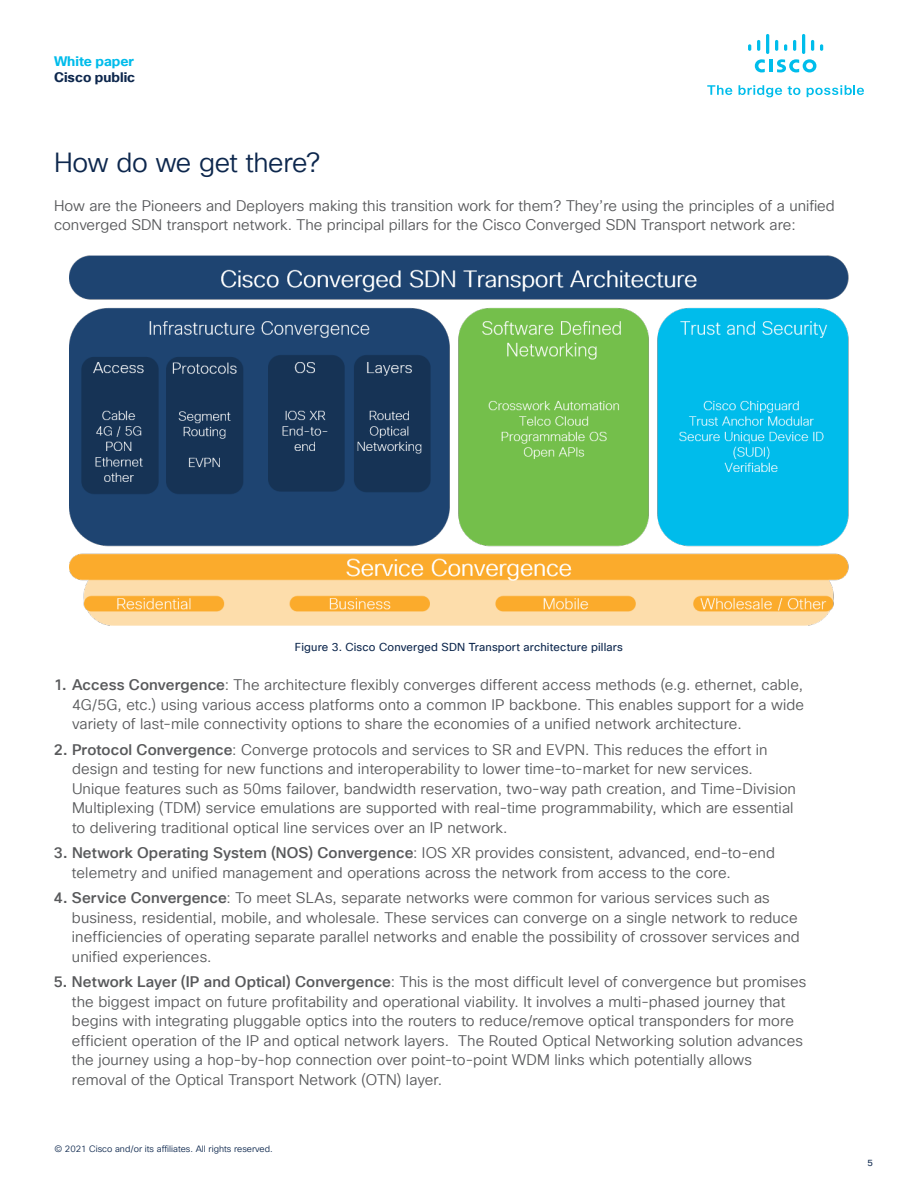
<style>
.page{position:relative;width:918px;height:1188px;background:#fff}
.page>*{position:absolute;margin:0;border:0;box-sizing:border-box;transform-origin:0 0}
.t1{font:27px "Cisco Sans TT Light";letter-spacing:-.015em;color:#0d274d}
.t2{font:15px/19.5px "Cisco Sans TT Light";letter-spacing:.005em;color:#58595b}
.t3{font:700 13.5px "Cisco Sans TT";color:#0d274d}
.t4{font:700 13.5px "Cisco Sans TT";color:#00bceb}
.t5{font:11.25px "Cisco Sans TT";letter-spacing:.015em;color:#0d274d}
.t6{font:9px "Cisco Sans TT Light";color:#0d274d}
.t7{font:9px "Cisco Sans TT";color:#0d274d}
.s1{font-family:"Cisco Sans TT";font-weight:500}
</style>
<div class="page">
<svg style="left:707px;top:85px;width:25px;height:10px"></svg>
<svg style="left:739px;top:85px;width:43px;height:12px"></svg>
<svg style="left:788px;top:86px;width:12px;height:9px"></svg>
<svg style="left:807px;top:85px;width:57px;height:12px"></svg>
<hr style="left:769px;top:60px;width:4px;height:12px;background:#00bdeb">
<svg style="left:755px;top:59px;width:10px;height:13px"></svg>
<svg style="left:777px;top:59px;width:39px;height:13px"></svg>
<svg style="left:748px;top:44px;width:3px;height:7px"></svg>
<svg style="left:757px;top:40px;width:3px;height:11px"></svg>
<hr style="left:766px;top:34px;width:3px;height:20px;background:#00bdeb;border-radius:2px">
<svg style="left:775px;top:40px;width:3px;height:11px"></svg>
<svg style="left:784px;top:44px;width:3px;height:7px"></svg>
<svg style="left:793px;top:40px;width:3px;height:11px"></svg>
<hr style="left:802px;top:34px;width:3px;height:20px;background:#00bdeb;border-radius:2px">
<svg style="left:811px;top:40px;width:3px;height:11px"></svg>
<svg style="left:820px;top:44px;width:3px;height:7px"></svg>
<img style="left:69px;top:255px;width:780px;height:371px">
<p class="t4" style="left:54px;top:52px;width:82px">White paper</p>
<p class="t3" style="left:54px;top:69px;width:83px">Cisco public</p>
<h1 class="t1" style="left:54px;top:145px;width:268px">How do we get there?</h1>
<p class="t2" style="left:54px;top:196px;width:782px">How are the Pioneers and Deployers making this transition work for them? They’re using the principles of a unified converged SDN transport network. The principal pillars for the Cisco Converged SDN Transport network are:</p>
<p class="t5" style="left:295px;top:640px;width:330px">Figure 3. Cisco Converged SDN Transport architecture pillars</p>
<p class="t2" style="left:72px;top:676px;width:734px;text-align:justify;text-indent:-18px"><span class="s1">1. Access Convergence</span>: The architecture flexibly converges different access methods (e.g. ethernet, cable, 4G/5G, etc.) using various access platforms onto a common IP backbone. This enables support for a wide variety of last-mile connectivity options to share the economies of a unified network architecture.</p>
<p class="t2" style="left:72px;top:740px;width:725px;text-indent:-18px"><span class="s1">2. Protocol Convergence</span>: Converge protocols and services to SR and EVPN. This reduces the effort in design and testing for new functions and interoperability to lower time-to-market for new services.<br>Unique features such as 50ms failover, bandwidth reservation, two-way path creation, and Time-Division Multiplexing (TDM) service emulations are supported with real-time programmability, which are essential to delivering traditional optical line services over an IP network.</p>
<p class="t2" style="left:72px;top:844px;width:705px;text-indent:-18px"><span class="s1">3. Network Operating System (NOS) Convergence</span>: IOS XR provides consistent, advanced, end-to-end telemetry and unified management and operations across the network from access to the core.</p>
<p class="t2" style="left:72px;top:889px;width:729px;text-indent:-18px"><span class="s1">4. Service Convergence</span>: To meet SLAs, separate networks were common for various services such as business, residential, mobile, and wholesale. These services can converge on a single network to reduce inefficiencies of operating separate parallel networks and enable the possibility of crossover services and unified experiences.</p>
<p class="t2" style="left:72px;top:973px;width:736px;text-indent:-18px"><span class="s1">5. Network Layer (IP and Optical) Convergence</span>: This is the most difficult level of convergence but promises the biggest impact on future profitability and operational viability. It involves a multi-phased journey that begins with integrating pluggable optics into the routers to reduce/remove optical transponders for more efficient operation of the IP and optical network layers. The Routed Optical Networking solution advances the journey using a hop-by-hop connection over point-to-point WDM links which potentially allows removal of the Optical Transport Network (OTN) layer.</p>
<p class="t6" style="left:54px;top:1143px;width:220px">© 2021 Cisco and/or its affiliates. All rights reserved.</p>
<p class="t7" style="left:868px;top:1157px;width:7px">5</p>
</div>
